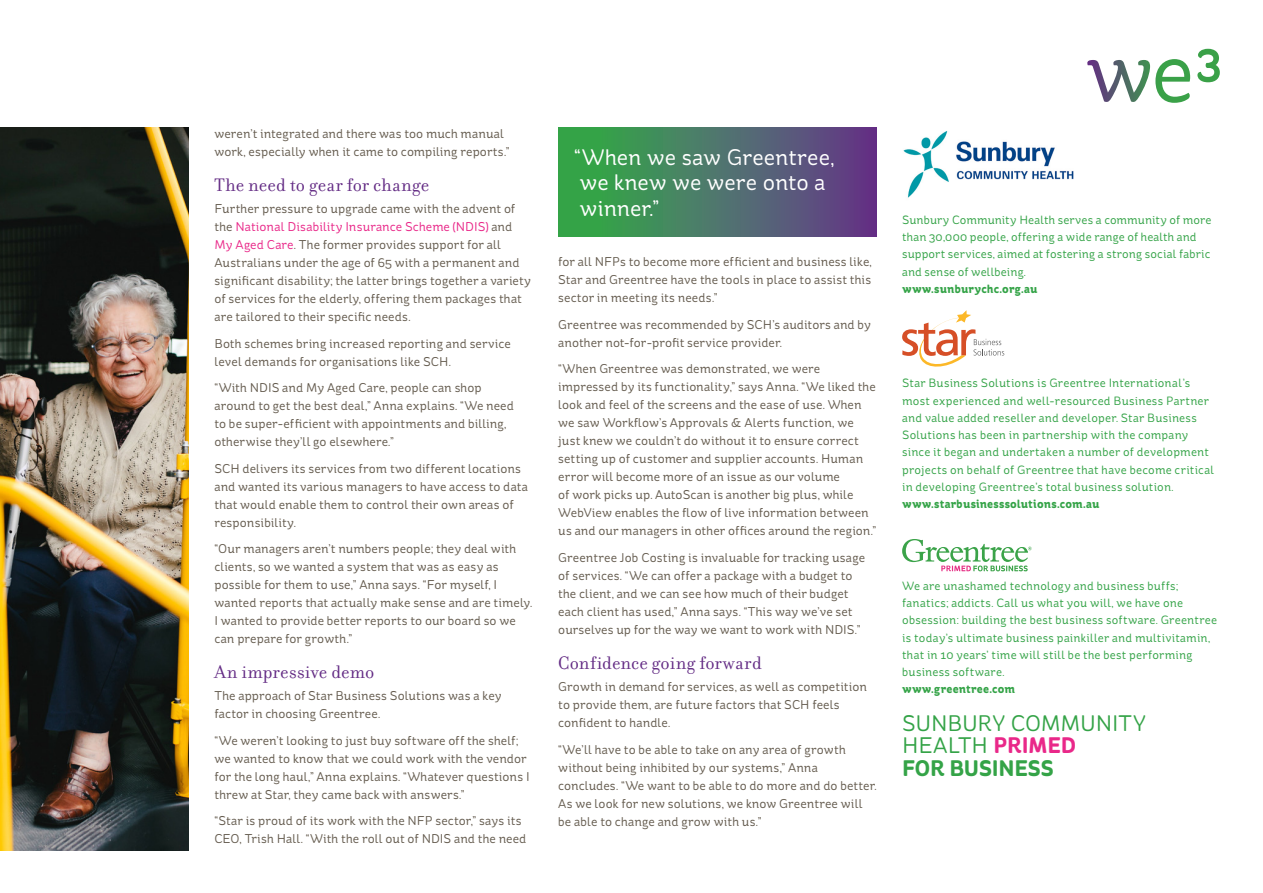
<style>
.page{position:relative;width:1263px;height:893px;background:#fff}
.page>*{position:absolute;margin:0;border:0;box-sizing:border-box;transform-origin:0 0}
.t1{font:22.5px/25.5px "St Ryde";color:#fff}
.About_Body{font:22.5px/22.5px "St Ryde";letter-spacing:-.01em;color:#34a347}
.Sub_Heading{font:19.5px "Filosofia";letter-spacing:.015em;color:#632b84}
.Body{font:12.75px/18px "St Ryde";letter-spacing:.005em;color:#655c4f}
.About_Body-2{font:12px/17.2px "St Ryde";letter-spacing:.015em;color:#34a347}
.s1{color:#e92889}
.s2{font-weight:700}
.s3{font-weight:700;color:#e92889}
</style>
<div class="page">
<img style="left:903px;top:131px;width:171px;height:67px">
<svg style="left:902px;top:539px;width:130px;height:32px"></svg>
<svg style="left:1087px;top:49px;width:133px;height:54px"></svg>
<div style="left:558px;top:128px;width:319px;height:108px;background:linear-gradient(to right,#31b145,#67368d)"></div>
<img style="left:0;top:128px;width:189px;height:722px">
<svg style="left:902px;top:310px;width:102px;height:57px"></svg>
<p class="Body" style="left:214px;top:124px;width:297px">weren’t integrated and there was too much manual work, especially when it came to compiling reports.”</p>
<p class="Sub_Heading" style="left:214px;top:174px;width:217px">The need to gear for change</p>
<p class="Body" style="left:214px;top:200px;width:318px">Further pressure to upgrade came with the advent of the <span class="s1">National Disability Insurance Scheme (NDIS)</span> and <span class="s1">My Aged Care</span>. The former provides support for all Australians under the age of 65 with a permanent and significant disability; the latter brings together a variety of services for the elderly, offering them packages that are tailored to their specific needs.</p>
<p class="Body" style="left:214px;top:334px;width:298px">Both schemes bring increased reporting and service level demands for organisations like SCH.</p>
<p class="Body" style="left:214px;top:379px;width:301px">“With NDIS and My Aged Care, people can shop around to get the best deal,” Anna explains. “We need to be super-efficient with appointments and billing, otherwise they’ll go elsewhere.”</p>
<p class="Body" style="left:214px;top:459px;width:315px">SCH delivers its services from two different locations and wanted its various managers to have access to data that would enable them to control their own areas of responsibility.</p>
<p class="Body" style="left:214px;top:540px;width:319px">“Our managers aren’t numbers people; they deal with clients, so we wanted a system that was as easy as possible for them to use,” Anna says. “For myself, I wanted reports that actually make sense and are timely.<br>I wanted to provide better reports to our board so we can prepare for growth.”</p>
<p class="Sub_Heading" style="left:214px;top:661px;width:161px">An impressive demo</p>
<p class="Body" style="left:214px;top:687px;width:289px">The approach of Star Business Solutions was a key factor in choosing Greentree.</p>
<p class="Body" style="left:214px;top:732px;width:317px">“We weren’t looking to just buy software off the shelf; we wanted to know that we could work with the vendor for the long haul,” Anna explains. “Whatever questions I threw at Star, they came back with answers.”</p>
<p class="Body" style="left:214px;top:812px;width:314px">“Star is proud of its work with the NFP sector,” says its<br>CEO, Trish Hall. “With the roll out of NDIS and the need</p>
<p class="t1" style="left:574px;top:145px;width:261px">“When we saw Greentree, we knew we were onto a winner.”</p>
<p class="Body" style="left:558px;top:253px;width:315px;text-align:justify">for all NFPs to become more efficient and business like, Star and Greentree have the tools in place to assist this sector in meeting its needs.”</p>
<p class="Body" style="left:558px;top:315px;width:314px">Greentree was recommended by SCH’s auditors and by another not-for-profit service provider.</p>
<p class="Body" style="left:558px;top:360px;width:320px">“When Greentree was demonstrated, we were impressed by its functionality,” says Anna. “We liked the look and feel of the screens and the ease of use. When we saw Workflow’s Approvals &amp; Alerts function, we just knew we couldn’t do without it to ensure correct setting up of customer and supplier accounts. Human error will become more of an issue as our volume<br>of work picks up. AutoScan is another big plus, while WebView enables the flow of live information between us and our managers in other offices around the region.”</p>
<p class="Body" style="left:558px;top:548px;width:308px">Greentree Job Costing is invaluable for tracking usage of services. “We can offer a package with a budget to the client, and we can see how much of their budget each client has used,” Anna says. “This way we’ve set ourselves up for the way we want to work with NDIS.”</p>
<p class="Sub_Heading" style="left:558px;top:652px;width:205px">Confidence going forward</p>
<p class="Body" style="left:558px;top:678px;width:310px">Growth in demand for services, as well as competition to provide them, are future factors that SCH feels confident to handle.</p>
<p class="Body" style="left:558px;top:740px;width:320px">“We’ll have to be able to take on any area of growth without being inhibited by our systems,” Anna concludes. “We want to be able to do more and do better.<br>As we look for new solutions, we know Greentree will be able to change and grow with us.”</p>
<p class="About_Body-2" style="left:902px;top:211px;width:311px">Sunbury Community Health serves a community of more than 30,000 people, offering a wide range of health and support services, aimed at fostering a strong social fabric and sense of wellbeing.<br><span class="s2">www.sunburychc.org.au</span></p>
<p class="About_Body-2" style="left:902px;top:375px;width:313px">Star Business Solutions is Greentree International’s most experienced and well-resourced Business Partner and value added reseller and developer. Star Business Solutions has been in partnership with the company since it began and undertaken a number of development projects on behalf of Greentree that have become critical in developing Greentree’s total business solution. <span class="s2">www.starbusinesssolutions.com.au</span></p>
<p class="About_Body-2" style="left:902px;top:577px;width:317px">We are unashamed technology and business buffs; fanatics; addicts. Call us what you will, we have one obsession: building the best business software. Greentree is today’s ultimate business painkiller and multivitamin, that in 10 years’ time will still be the best performing business software.<br><span class="s2">www.greentree.com</span></p>
<p class="About_Body" style="left:902px;top:712px;width:245px">SUNBURY COMMUNITY<br>HEALTH <span class="s3">PRIMED<br></span><span class="s2">FOR BUSINESS</span></p>
</div>
